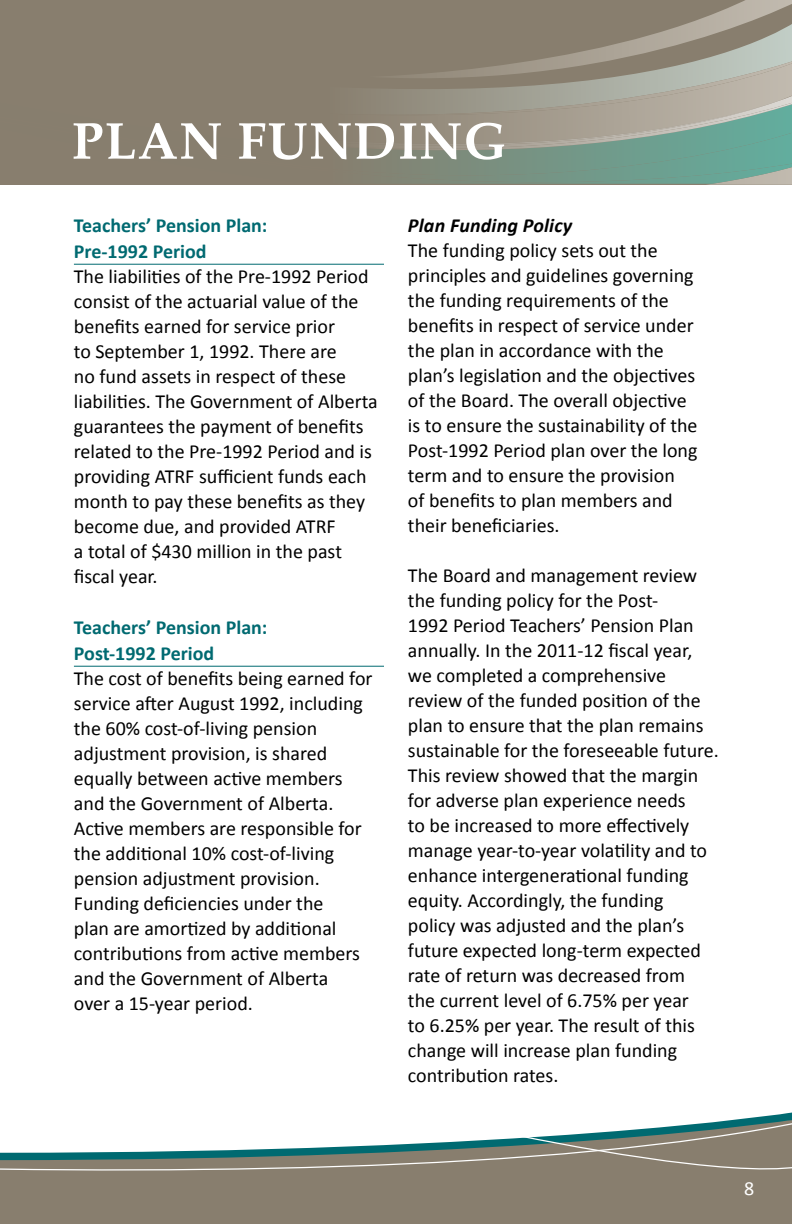
<style>
.page{position:relative;width:792px;height:1224px;background:#fff}
.page>*{position:absolute;margin:0;border:0;box-sizing:border-box;transform-origin:0 0}
.t1{font:700 52px "Palatino";letter-spacing:.02em;color:#fff}
.t2{font:20px/25px "Calibri";color:#000}
.t3{font:700 20px/26px "Calibri";color:#006a71}
.t4{font:italic 700 20px "Calibri";letter-spacing:.01em;color:#000}
.t5{font:20px "Calibri";color:#fff}
</style>
<div class="page">
<div style="left:0;top:0;width:792px;height:185px;background:#887e6e"></div>
<svg style="left:721px;top:0;width:71px;height:11px"></svg>
<svg style="left:566px;top:11px;width:226px;height:44px"></svg>
<svg style="left:402px;top:55px;width:390px;height:33px"></svg>
<svg style="left:381px;top:88px;width:411px;height:9px;background:#a7a498"></svg>
<svg style="left:374px;top:97px;width:418px;height:88px"></svg>
<hr style="left:74px;top:264px;width:310px;height:1px;background:#006a71">
<hr style="left:74px;top:666px;width:310px;height:1px;background:#006a71">
<svg style="left:0;top:1119px;width:792px;height:105px"></svg>
<svg style="left:518px;top:1134px;width:274px;height:49px;background:#868375"></svg>
<h1 class="t1" style="left:72px;top:97px;width:431px">PLAN FUNDING</h1>
<p class="t3" style="left:74px;top:211px;width:195px">Teachers’ Pension Plan:<br>Pre-1992 Period</p>
<p class="t2" style="left:74px;top:263px;width:305px">The liabilities of the Pre-1992 Period consist of the actuarial value of the benefits earned for service prior<br>to September 1, 1992. There are<br>no fund assets in respect of these liabilities. The Government of Alberta guarantees the payment of benefits related to the Pre-1992 Period and is providing ATRF sufficient funds each month to pay these benefits as they become due, and provided ATRF<br>a total of $430 million in the past fiscal year.</p>
<p class="t3" style="left:74px;top:613px;width:195px">Teachers’ Pension Plan:<br>Post-1992 Period</p>
<p class="t2" style="left:74px;top:665px;width:300px">The cost of benefits being earned for service after August 1992, including the 60% cost-of-living pension adjustment provision, is shared equally between active members and the Government of Alberta.<br>Active members are responsible for the additional 10% cost-of-living pension adjustment provision.<br>Funding deficiencies under the<br>plan are amortized by additional contributions from active members and the Government of Alberta<br>over a 15-year period.</p>
<p class="t4" style="left:408px;top:213px;width:166px">Plan Funding Policy</p>
<p class="t2" style="left:408px;top:237px;width:291px">The funding policy sets out the principles and guidelines governing the funding requirements of the benefits in respect of service under the plan in accordance with the plan’s legislation and the objectives of the Board. The overall objective is to ensure the sustainability of the Post-1992 Period plan over the long term and to ensure the provision<br>of benefits to plan members and their beneficiaries.</p>
<p class="t2" style="left:408px;top:562px;width:312px">The Board and management review the funding policy for the Post-<br>1992 Period Teachers’ Pension Plan annually. In the 2011-12 fiscal year, we completed a comprehensive review of the funded position of the plan to ensure that the plan remains sustainable for the foreseeable future.<br>This review showed that the margin for adverse plan experience needs<br>to be increased to more effectively manage year-to-year volatility and to enhance intergenerational funding equity. Accordingly, the funding<br>policy was adjusted and the plan’s future expected long-term expected rate of return was decreased from<br>the current level of 6.75% per year<br>to 6.25% per year. The result of this change will increase plan funding contribution rates.</p>
<p class="t5" style="left:744px;top:1176px;width:12px">8</p>
</div>
